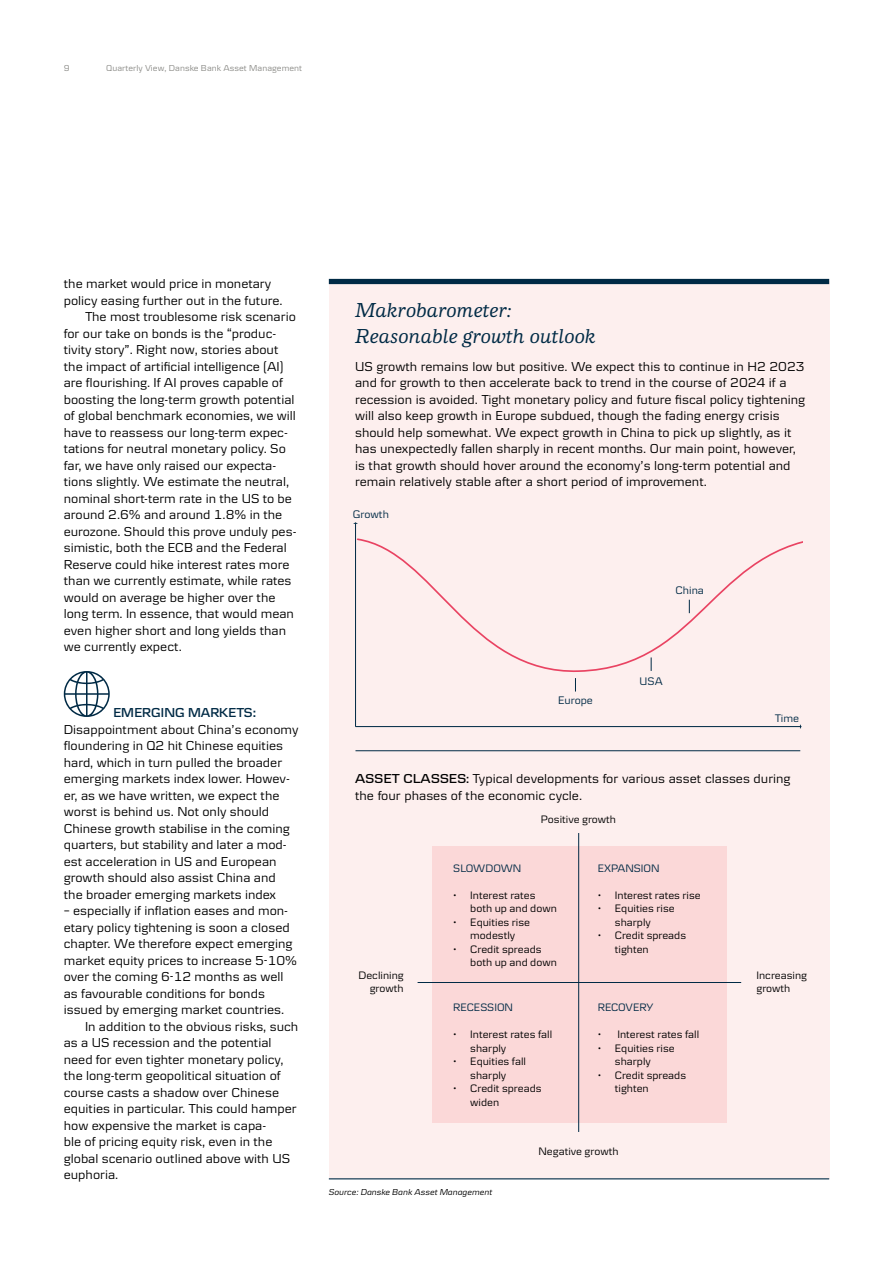
<style>
.page{position:relative;width:893px;height:1263px;background:#fff}
.page>*{position:absolute;margin:0;border:0;box-sizing:border-box;transform-origin:0 0}
.t1{font:italic 500 21px/25.2px "Danske Human";color:#002a45}
.t2{font:13.5px/16.5px "Danske Textv 2";color:#000}
.t3{font:600 13.5px "Danske Textv 2";color:#002a45}
.t4{font:11.4px "Danske Textv 2";color:#002a45}
.t5{font:11.25px/13.5px "Danske Textv 2";color:#000}
.t6{font:11.25px "Danske Textv 2";color:#002a45}
.t7{font:11.25px "Danske Textv 2";letter-spacing:-.02em;color:#002a45}
.t8{font:9px "Danske Textv 2";letter-spacing:.005em;color:#8c8c88}
.t9{font:italic 9px "Danske Textv 2";color:#000}
.s1{font-family:"Danske Headline";font-weight:600}
</style>
<div class="page">
<svg style="left:64px;top:671px;width:46px;height:46px"></svg>
<div style="left:329px;top:281px;width:500px;height:898px;background:#fdefee"></div>
<div style="left:329px;top:279px;width:500px;height:5px;background:#002a45"></div>
<hr style="left:355px;top:750px;width:445px;height:1px;background:#002a45">
<hr style="left:355px;top:523px;width:1px;height:203px;background:#002a45">
<hr style="left:355px;top:726px;width:445px;height:1px;background:#002a45">
<svg style="left:575px;top:678px;width:1px;height:13px"></svg>
<svg style="left:356px;top:535px;width:447px;height:141px"></svg>
<hr style="left:329px;top:1178px;width:500px;height:1px;background:#002a45">
<div style="left:432px;top:846px;width:294px;height:276px;background:#fbd8d8"></div>
<hr style="left:418px;top:982px;width:323px;height:1px;background:#002a45">
<hr style="left:578px;top:833px;width:1px;height:299px;background:#002a45">
<p class="t8" style="left:64px;top:63px;width:7px">9</p>
<p class="t8" style="left:106px;top:63px;width:197px">Quarterly View, Danske Bank Asset Management</p>
<p class="t2" style="left:64px;top:275px;width:209px">the market would price in monetary</p>
<p class="t2" style="left:64px;top:292px;width:220px">policy easing further out in the future.</p>
<p class="t2" style="left:85px;top:308px;width:212px">The most troublesome risk scenario</p>
<p class="t2" style="left:64px;top:325px;width:214px">for our take on bonds is the “produc-</p>
<p class="t2" style="left:64px;top:341px;width:216px">tivity story”. Right now, stories about</p>
<p class="t2" style="left:64px;top:358px;width:221px">the impact of artificial intelligence (AI)</p>
<p class="t2" style="left:64px;top:374px;width:221px">are flourishing. If AI proves capable of</p>
<p class="t2" style="left:64px;top:391px;width:232px">boosting the long-term growth potential</p>
<p class="t2" style="left:64px;top:407px;width:234px">of global benchmark economies, we will</p>
<p class="t2" style="left:64px;top:424px;width:226px">have to reassess our long-term expec-</p>
<p class="t2" style="left:64px;top:440px;width:224px">tations for neutral monetary policy. So</p>
<p class="t2" style="left:64px;top:457px;width:214px">far, we have only raised our expecta-</p>
<p class="t2" style="left:64px;top:473px;width:227px">tions slightly. We estimate the neutral,</p>
<p class="t2" style="left:64px;top:490px;width:230px">nominal short-term rate in the US to be</p>
<p class="t2" style="left:64px;top:506px;width:220px">around 2.6% and around 1.8% in the</p>
<p class="t2" style="left:64px;top:523px;width:234px">eurozone. Should this prove unduly pes-</p>
<p class="t2" style="left:64px;top:539px;width:225px">simistic, both the ECB and the Federal</p>
<p class="t2" style="left:64px;top:556px;width:227px">Reserve could hike interest rates more</p>
<p class="t2" style="left:64px;top:572px;width:229px">than we currently estimate, while rates</p>
<p class="t2" style="left:64px;top:589px;width:213px">would on average be higher over the</p>
<p class="t2" style="left:64px;top:605px;width:232px">long term. In essence, that would mean</p>
<p class="t2" style="left:64px;top:622px;width:224px">even higher short and long yields than</p>
<p class="t2" style="left:64px;top:638px;width:120px">we currently expect.</p>
<p class="t3" style="left:113px;top:705px;width:144px">EMERGING MARKETS:</p>
<p class="t2" style="left:64px;top:721px;width:236px">Disappointment about China’s economy floundering in Q2 hit Chinese equities hard, which in turn pulled the broader emerging markets index lower. Howev&shy;er, as we have written, we expect the worst is behind us. Not only should Chinese growth stabilise in the coming quarters, but stability and later a mod&shy;est acceleration in US and European growth should also assist China and<br>the broader emerging markets index</p>
<p class="t2" style="left:64px;top:902px;width:226px">– especially if inflation eases and mon-</p>
<p class="t2" style="left:64px;top:919px;width:227px">etary policy tightening is soon a closed</p>
<p class="t2" style="left:64px;top:935px;width:230px">chapter. We therefore expect emerging</p>
<p class="t2" style="left:64px;top:952px;width:235px">market equity prices to increase 5-10%</p>
<p class="t2" style="left:64px;top:968px;width:221px">over the coming 6-12 months as well</p>
<p class="t2" style="left:64px;top:985px;width:203px">as favourable conditions for bonds</p>
<p class="t2" style="left:64px;top:1001px;width:222px">issued by emerging market countries.</p>
<p class="t2" style="left:85px;top:1018px;width:215px">In addition to the obvious risks, such</p>
<p class="t2" style="left:64px;top:1034px;width:209px">as a US recession and the potential</p>
<p class="t2" style="left:64px;top:1051px;width:221px">need for even tighter monetary policy,</p>
<p class="t2" style="left:64px;top:1067px;width:218px">the long-term geopolitical situation of</p>
<p class="t2" style="left:64px;top:1084px;width:217px">course casts a shadow over Chinese</p>
<p class="t2" style="left:64px;top:1100px;width:234px">equities in particular. This could hamper</p>
<p class="t2" style="left:64px;top:1117px;width:204px">how expensive the market is capa-</p>
<p class="t2" style="left:64px;top:1133px;width:210px">ble of pricing equity risk, even in the</p>
<p class="t2" style="left:64px;top:1150px;width:228px">global scenario outlined above with US</p>
<p class="t2" style="left:64px;top:1166px;width:56px">euphoria.</p>
<h1 class="t1" style="left:355px;top:298px;width:242px">Makrobarometer:<br>Reasonable growth outlook</h1>
<p class="t2" style="left:355px;top:358px;width:452px">US growth remains low but positive. We expect this to continue in H2 2023 and for growth to then accelerate back to trend in the course of 2024 if a recession is avoided. Tight monetary policy and future fiscal policy tightening will also keep growth in Europe subdued, though the fading energy crisis should help somewhat. We expect growth in China to pick up slightly, as it has unexpectedly fallen sharply in recent months. Our main point, however, is that growth should hover around the economy’s long-term potential and remain relatively stable after a short period of improvement.</p>
<p class="t4" style="left:353px;top:507px;width:38px">Growth</p>
<p class="t4" style="left:558px;top:693px;width:36px">Europe</p>
<p class="t4" style="left:676px;top:584px;width:30px">China</p>
<p class="t4" style="left:640px;top:675px;width:25px">USA</p>
<p class="t4" style="left:775px;top:711px;width:26px">Time</p>
<p class="t2" style="left:355px;top:770px;width:437px"><span class="s1">ASSET CLASSES:</span> Typical developments for various asset classes during the four phases of the economic cycle.</p>
<p class="t5" style="left:541px;top:812px;width:77px">Positive growth</p>
<p class="t6" style="left:453px;top:862px;width:70px">SLOWDOWN</p>
<p class="t5" style="left:470px;top:888px;width:88px;text-indent:-17px">• Interest rates both up and down</p>
<p class="t5" style="left:453px;top:915px;width:78px;text-align:center">• Equities rise modestly</p>
<p class="t5" style="left:470px;top:942px;width:88px;text-indent:-17px">• Credit spreads both up and down</p>
<p class="t6" style="left:598px;top:862px;width:63px">EXPANSION</p>
<p class="t5" style="left:598px;top:888px;width:104px">• Interest rates rise</p>
<p class="t5" style="left:615px;top:902px;width:61px;text-indent:-17px">• Equities rise sharply</p>
<p class="t5" style="left:615px;top:929px;width:73px;text-indent:-17px">• Credit spreads tighten</p>
<p class="t5" style="left:358px;top:968px;width:47px;text-align:right">Declining growth</p>
<p class="t5" style="left:756px;top:968px;width:52px">Increasing growth</p>
<p class="t6" style="left:453px;top:1001px;width:61px">RECESSION</p>
<p class="t5" style="left:470px;top:1027px;width:83px;text-indent:-17px">• Interest rates fall sharply</p>
<p class="t5" style="left:453px;top:1054px;width:74px;text-align:center">• Equities fall sharply</p>
<p class="t5" style="left:470px;top:1081px;width:73px;text-indent:-17px">• Credit spreads widen</p>
<p class="t7" style="left:598px;top:1001px;width:57px">RECOVERY</p>
<p class="t5" style="left:598px;top:1027px;width:103px">• Interest rates fall</p>
<p class="t5" style="left:615px;top:1041px;width:61px;text-indent:-17px">• Equities rise sharply</p>
<p class="t5" style="left:615px;top:1068px;width:73px;text-indent:-17px">• Credit spreads tighten</p>
<p class="t9" style="left:329px;top:1187px;width:165px">Source: Danske Bank Asset Management</p>
<p class="t5" style="left:538px;top:1144px;width:82px">Negative growth</p>
</div>
